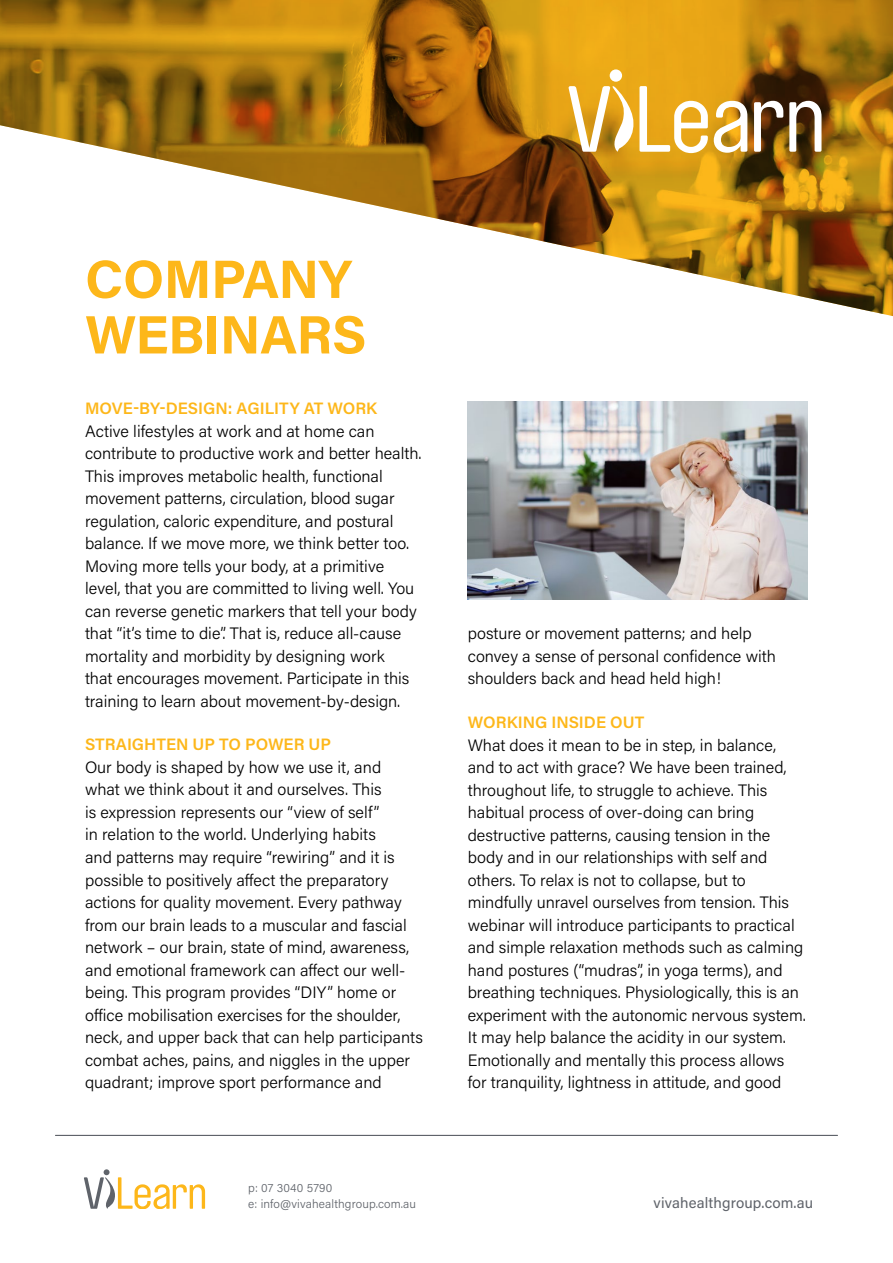
<style>
.page{position:relative;width:893px;height:1263px;background:#fff}
.page>*{position:absolute;margin:0;border:0;box-sizing:border-box;transform-origin:0 0}
.t1{font:700 54px/55.5px "Acumin Pro";letter-spacing:-.01em;color:#fdb71a}
.t2{font:300 16.5px/22.5px "Acumin Pro";color:#000}
.t3{font:600 16.5px "Acumin Pro";color:#fdb71a}
.t4{font:15px "Acumin Pro";letter-spacing:.01em;color:#5f636a}
.t5{font:300 12px/16.5px "Acumin Pro";letter-spacing:.01em;color:#5f636a}
</style>
<div class="page">
<img style="left:0;top:0;width:893px;height:316px">
<div style="left:610px;top:69px;width:12px;height:13px;background:#fff;border-radius:50%"></div>
<svg style="left:569px;top:86px;width:252px;height:67px"></svg>
<svg style="left:84px;top:1169px;width:121px;height:40px"></svg>
<img style="left:468px;top:402px;width:340px;height:198px">
<hr style="left:55px;top:1135px;width:783px;height:1px;background:#5f636a">
<h1 class="t1" style="left:85px;top:249px;width:283px">COMPANY<br>WEBINARS</h1>
<p class="t3" style="left:85px;top:397px;width:294px">MOVE-BY-DESIGN: AGILITY AT WORK</p>
<p class="t2" style="left:85px;top:419px;width:338px">Active lifestyles at work and at home can contribute to productive work and better health.<br>This improves metabolic health, functional movement patterns, circulation, blood sugar regulation, caloric expenditure, and postural balance. If we move more, we think better too.<br>Moving more tells your body, at a primitive level, that you are committed to living well. You can reverse genetic markers that tell your body that “it’s time to die”. That is, reduce all-cause mortality and morbidity by designing work<br>that encourages movement. Participate in this training to learn about movement-by-design.</p>
<p class="t3" style="left:85px;top:733px;width:248px">STRAIGHTEN UP TO POWER UP</p>
<p class="t2" style="left:85px;top:755px;width:339px">Our body is shaped by how we use it, and<br>what we think about it and ourselves. This<br>is expression represents our “view of self”<br>in relation to the world. Underlying habits<br>and patterns may require “rewiring” and it is possible to positively affect the preparatory actions for quality movement. Every pathway from our brain leads to a muscular and fascial network – our brain, state of mind, awareness, and emotional framework can affect our well&shy;being. This program provides “DIY” home or office mobilisation exercises for the shoulder, neck, and upper back that can help participants combat aches, pains, and niggles in the upper quadrant; improve sport performance and</p>
<p class="t5" style="left:248px;top:1179px;width:169px">p: 07 3040 5790<br>e: info@vivahealthgroup.com.au</p>
<p class="t2" style="left:468px;top:622px;width:310px">posture or movement patterns; and help convey a sense of personal confidence with shoulders back and head held high!</p>
<p class="t3" style="left:468px;top:711px;width:178px">WORKING INSIDE OUT</p>
<p class="t2" style="left:468px;top:733px;width:339px">What does it mean to be in step, in balance, and to act with grace? We have been trained, throughout life, to struggle to achieve. This habitual process of over‐doing can bring destructive patterns, causing tension in the body and in our relationships with self and others. To relax is not to collapse, but to mindfully unravel ourselves from tension. This webinar will introduce participants to practical and simple relaxation methods such as calming hand postures (“mudras”, in yoga terms), and breathing techniques. Physiologically, this is an experiment with the autonomic nervous system.<br>It may help balance the acidity in our system.<br>Emotionally and mentally this process allows for tranquility, lightness in attitude, and good</p>
<p class="t4" style="left:653px;top:1192px;width:161px">vivahealthgroup.com.au</p>
</div>
